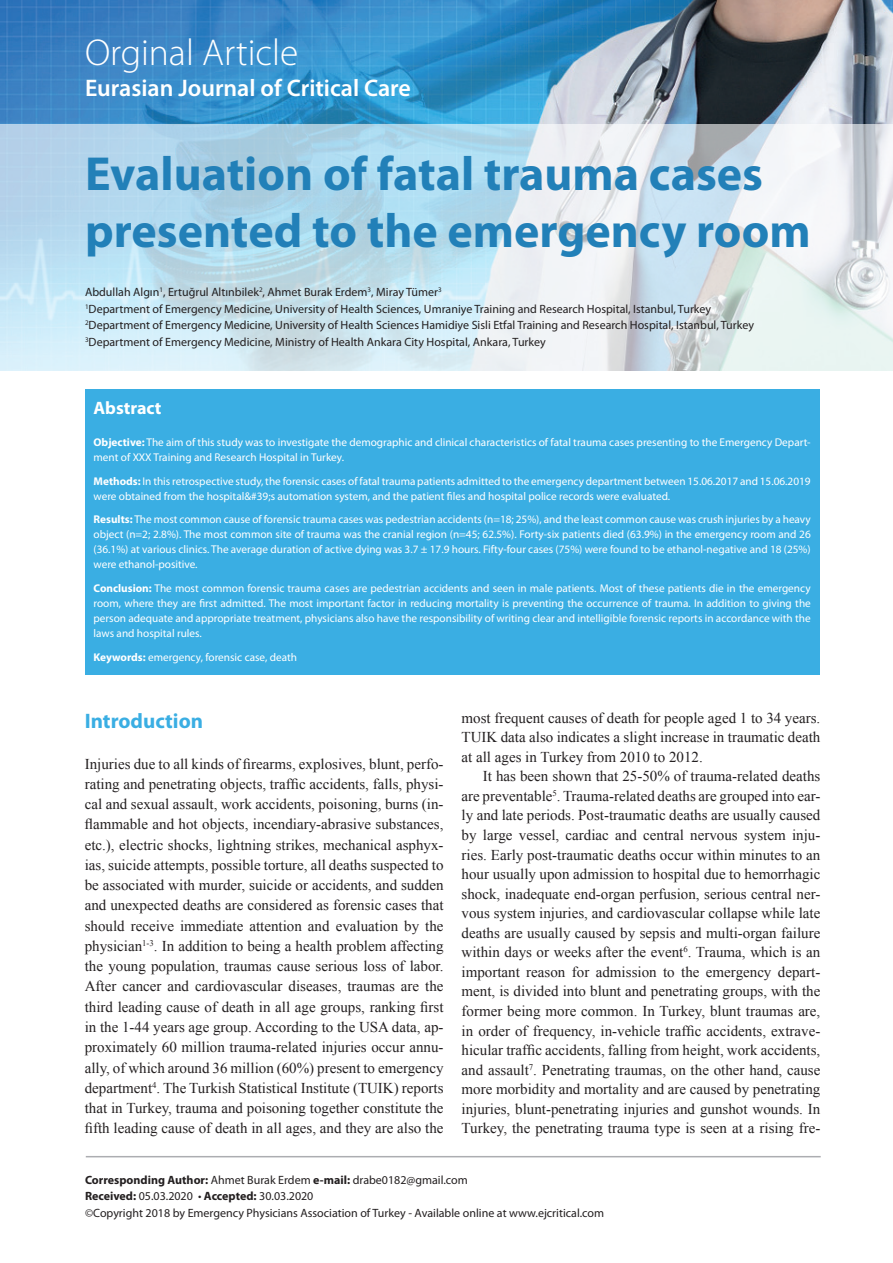
<style>
.page{position:relative;width:893px;height:1263px;background:#fff}
.page>*{position:absolute;margin:0;border:0;box-sizing:border-box;transform-origin:0 0}
.t1{font:700 48px/57px "Myriad Pro";color:#2280b8}
.t2{font:300 37.5px "Myriad Pro";color:#fff}
.t3{font:600 24px "Myriad Pro";color:#fff}
.t4{font:700 21px "Myriad Pro";color:#3aaee3}
.t5{font:700 18px "Myriad Pro";color:#fff}
.Default{font:15px/19.5px "Times New Roman";color:#231f20;text-align:justify}
.t6{font:12px "Myriad Pro";color:#231f20}
.t7{font:11.25px/15px "Myriad Pro";color:#fff}
.s1{font-weight:700}
</style>
<div class="page">
<img style="left:0;top:0;width:893px;height:124px">
<hr style="left:86px;top:1156px;width:735px;height:1px;background:#acadb1">
<div style="left:85px;top:389px;width:735px;height:285px;background:#3aaee3"></div>
<svg style="left:0;top:124px;width:893px;height:247px"></svg>
<p class="t2" style="left:85px;top:32px;width:215px">Orginal Article</p>
<p class="t3" style="left:85px;top:72px;width:327px">Eurasian Journal of Critical Care</p>
<p class="t1" style="left:85px;top:144px;width:727px">Evaluation of fatal trauma cases presented to the emergency room</p>
<p class="t6" style="left:85px;top:285px;width:358px">Abdullah Algın<sup>1</sup>, Ertuğrul Altınbilek<sup>2</sup>, Ahmet Burak Erdem<sup>3</sup>, Miray Tümer<sup>3</sup></p>
<p class="t6" style="left:85px;top:301px;width:628px"><sup>1</sup>Department of Emergency Medicine, University of Health Sciences, Umraniye Training and Research Hospital, Istanbul, Turkey</p>
<p class="t6" style="left:85px;top:318px;width:671px"><sup>2</sup>Department of Emergency Medicine, University of Health Sciences Hamidiye Sisli Etfal Training and Research Hospital, Istanbul, Turkey</p>
<p class="t6" style="left:85px;top:334px;width:462px"><sup>3</sup>Department of Emergency Medicine, Ministry of Health Ankara City Hospital, Ankara, Turkey</p>
<p class="t5" style="left:94px;top:397px;width:70px">Abstract</p>
<p class="t7" style="left:94px;top:435px;width:719px"><span class="s1">Objective:</span> The aim of this study was to investigate the demographic and clinical characteristics of fatal trauma cases presenting to the Emergency Depart&shy;ment of XXX Training and Research Hospital in Turkey.</p>
<p class="t7" style="left:94px;top:473px;width:719px"><span class="s1">Methods:</span> In this retrospective study, the forensic cases of fatal trauma patients admitted to the emergency department between 15.06.2017 and 15.06.2019 were obtained from the hospital&amp;#39;s automation system, and the patient files and hospital police records were evaluated.</p>
<p class="t7" style="left:94px;top:512px;width:719px;text-align:justify"><span class="s1">Results:</span> The most common cause of forensic trauma cases was pedestrian accidents (n=18; 25%), and the least common cause was crush injuries by a heavy object (n=2; 2.8%). The most common site of trauma was the cranial region (n=45; 62.5%). Forty-six patients died (63.9%) in the emergency room and 26 (36.1%) at various clinics. The average duration of active dying was 3.7 ± 17.9 hours. Fifty-four cases (75%) were found to be ethanol-negative and 18 (25%) were ethanol-positive.</p>
<p class="t7" style="left:94px;top:580px;width:719px;text-align:justify"><span class="s1">Conclusion:</span> The most common forensic trauma cases are pedestrian accidents and seen in male patients. Most of these patients die in the emergency room, where they are first admitted. The most important factor in reducing mortality is preventing the occurrence of trauma. In addition to giving the person adequate and appropriate treatment, physicians also have the responsibility of writing clear and intelligible forensic reports in accordance with the laws and hospital rules.</p>
<p class="t7" style="left:94px;top:649px;width:205px"><span class="s1">Keywords:</span> emergency, forensic case, death</p>
<p class="Default" style="left:462px;top:708px;width:360px">most frequent causes of death for people aged 1 to 34 years.<br>TUIK data also indicates a slight increase in traumatic death at all ages in Turkey from 2010 to 2012.</p>
<p class="Default" style="left:462px;top:766px;width:360px;text-indent:21px">It has been shown that 25-50% of trauma-related deaths are preventable<sup>5</sup>. Trauma-related deaths are grouped into ear&shy;ly and late periods. Post-traumatic deaths are usually caused by large vessel, cardiac and central nervous system inju&shy;ries. Early post-traumatic deaths occur within minutes to an hour usually upon admission to hospital due to hemorrhagic shock, inadequate end-organ perfusion, serious central ner&shy;vous system injuries, and cardiovascular collapse while late deaths are usually caused by sepsis and multi-organ failure within days or weeks after the event<sup>6</sup>. Trauma, which is an important reason for admission to the emergency depart&shy;ment, is divided into blunt and penetrating groups, with the former being more common. In Turkey, blunt traumas are, in order of frequency, in-vehicle traffic accidents, extrave&shy;hicular traffic accidents, falling from height, work accidents, and assault<sup>7</sup>. Penetrating traumas, on the other hand, cause more morbidity and mortality and are caused by penetrating injuries, blunt-penetrating injuries and gunshot wounds. In Turkey, the penetrating trauma type is seen at a rising fre-</p>
<p class="t6" style="left:85px;top:1172px;width:384px"><span class="s1">Corresponding Author:</span> Ahmet Burak Erdem <span class="s1">e-mail:</span> drabe0182@gmail.com</p>
<p class="t6" style="left:85px;top:1189px;width:230px"><span class="s1">Received:</span> 05.03.2020 • <span class="s1">Accepted:</span> 30.03.2020</p>
<p class="t6" style="left:85px;top:1205px;width:521px">©Copyright 2018 by Emergency Physicians Association of Turkey - Available online at www.ejcritical.com</p>
<p class="t4" style="left:85px;top:707px;width:120px">Introduction</p>
<p class="Default" style="left:85px;top:753px;width:360px;line-height:20.2px">Injuries due to all kinds of firearms, explosives, blunt, perfo&shy;rating and penetrating objects, traffic accidents, falls, physi&shy;cal and sexual assault, work accidents, poisoning, burns (in&shy;flammable and hot objects, incendiary-abrasive substances, etc.), electric shocks, lightning strikes, mechanical asphyx&shy;ias, suicide attempts, possible torture, all deaths suspected to be associated with murder, suicide or accidents, and sudden and unexpected deaths are considered as forensic cases that should receive immediate attention and evaluation by the physician<sup>1-3</sup>. In addition to being a health problem affecting the young population, traumas cause serious loss of labor.<br>After cancer and cardiovascular diseases, traumas are the third leading cause of death in all age groups, ranking first in the 1-44 years age group. According to the USA data, ap&shy;proximately 60 million trauma-related injuries occur annu&shy;ally, of which around 36 million (60%) present to emergency department<sup>4</sup>. The Turkish Statistical Institute (TUIK) reports that in Turkey, trauma and poisoning together constitute the fifth leading cause of death in all ages, and they are also the</p>
</div>
